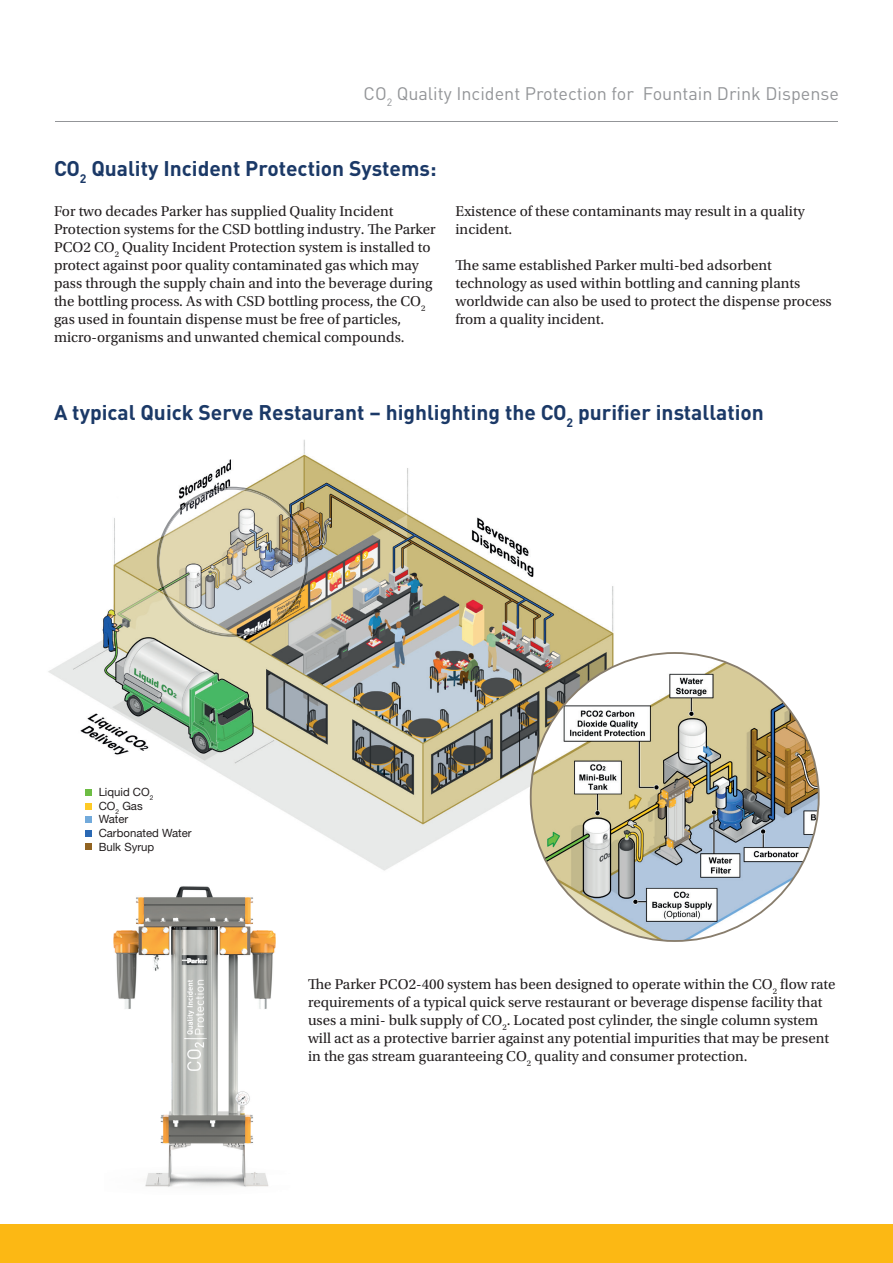
<style>
.page{position:relative;width:893px;height:1263px;background:#fff}
.page>*{position:absolute;margin:0;border:0;box-sizing:border-box;transform-origin:0 0}
.t1{font:700 21px "DINOT";color:#1b3967}
.t2{font:18px "DINOT";color:#939598}
.t3{font:15px/18px "Utopia Std";color:#231f20}
.t4{font:11.4px/13.6px "Helvetica Neue LT Std";color:#231f20}
</style>
<div class="page">
<div style="left:0;top:1224px;width:893px;height:39px;background:#fcb814"></div>
<img style="left:48px;top:440px;width:606px;height:434px">
<img style="left:531px;top:653px;width:288px;height:288px;border-radius:144px">
<img style="left:157px;top:487px;width:151px;height:150px">
<div style="left:85px;top:789px;width:7px;height:7px;background:#6dbd44"></div>
<div style="left:85px;top:816px;width:7px;height:7px;background:#72aadb"></div>
<div style="left:85px;top:803px;width:7px;height:6px;background:#feca26"></div>
<div style="left:85px;top:830px;width:7px;height:6px;background:#2a68b3"></div>
<div style="left:85px;top:843px;width:7px;height:7px;background:#916321"></div>
<hr style="left:55px;top:121px;width:783px;height:1px;background:#939598">
<img style="left:113px;top:886px;width:163px;height:301px">
<img style="left:159px;top:488px;width:146px;height:147px">
<p class="t2" style="left:364px;top:81px;width:477px">CO<sub>2</sub> Quality Incident Protection for Fountain Drink Dispense</p>
<h1 class="t1" style="left:54px;top:154px;width:384px">CO<sub>2</sub> Quality Incident Protection Systems:</h1>
<p class="t3" style="left:54px;top:202px;width:341px">For two decades Parker has supplied Quality Incident<br>Protection systems for the CSD bottling industry.</p>
<p class="t3" style="left:54px;top:220px;width:383px;text-indent:330px">e Parker PCO2 CO<sub>2</sub> Quality Incident Protection system is installed to protect against poor quality contaminated gas which may pass through the supply chain and into the beverage during the bottling process. As with CSD bottling process, the CO<sub>2 </sub>gas used in fountain dispense must be free of particles, micro-organisms and unwanted chemical compounds.</p>
<p class="t3" style="left:455px;top:202px;width:351px">Existence of these contaminants may result in a quality incident.</p>
<p class="t3" style="left:455px;top:256px;width:378px;text-indent:16px">e same established Parker multi-bed adsorbent technology as used within bottling and canning plants worldwide can also be used to protect the dispense process from a quality incident.</p>
<h1 class="t1" style="left:54px;top:398px;width:711px">A typical Quick Serve Restaurant – highlighting the CO<sub>2</sub> purifier installation</h1>
<p class="t4" style="left:99px;top:785px;width:94px">Liquid CO<sub>2<br></sub>CO<sub>2</sub> Gas<br>Water<br>Carbonated Water<br>Bulk Syrup</p>
<p class="t3" style="left:308px;top:975px;width:529px;text-indent:16px">e Parker PCO2-400 system has been designed to operate within the CO<sub>2</sub> ow rate requirements of a typical quick serve restaurant or beverage dispense facility that uses a mini- bulk supply of CO<sub>2</sub>. Located post cylinder, the single column system will act as a protective barrier against any potential impurities that may be present in the gas stream guaranteeing CO<sub>2</sub> quality and consumer protection.</p>
</div>
